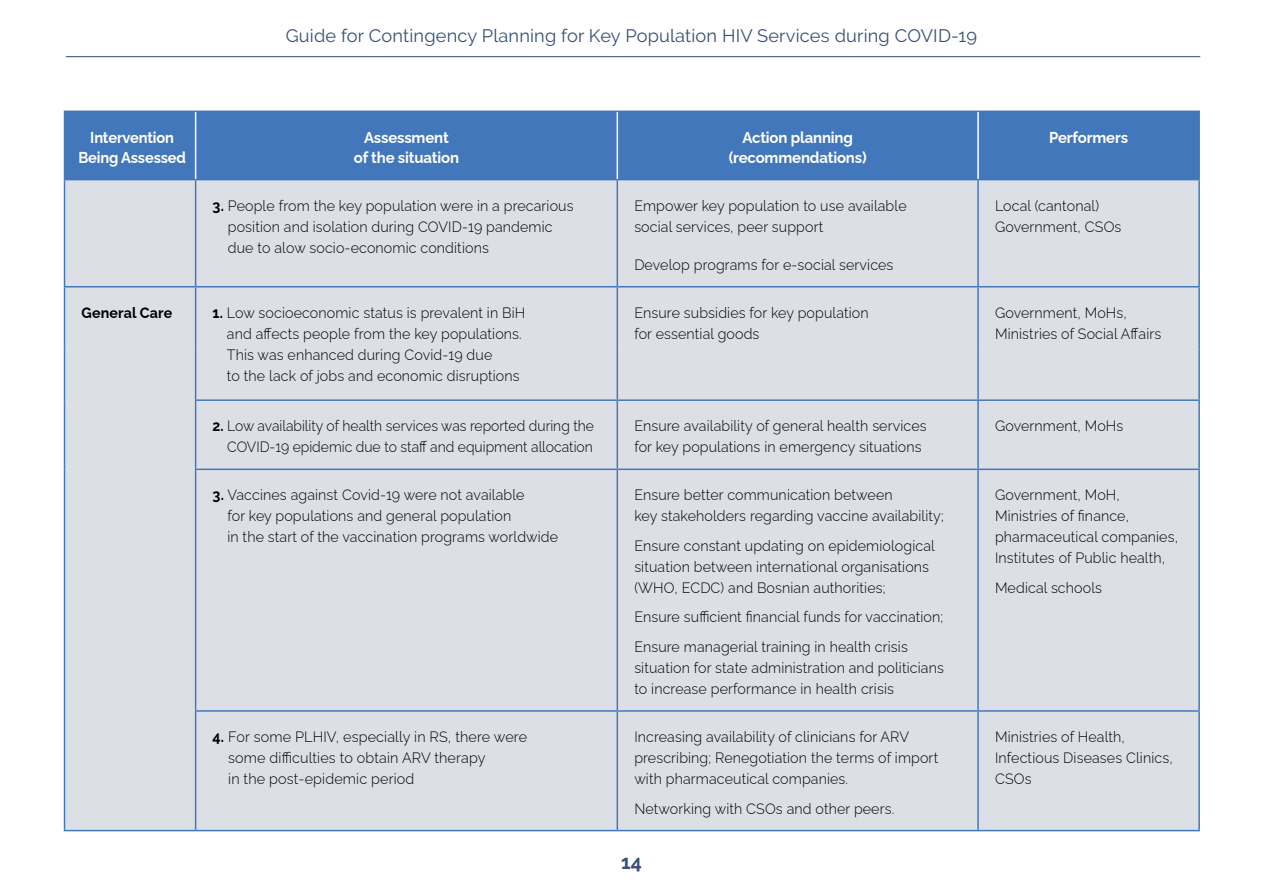
<style>
.page{position:relative;width:1263px;height:893px;background:#fff}
.page>*{position:absolute;margin:0;border:0;box-sizing:border-box;transform-origin:0 0}
.t1{font:700 19.5px "Raleway";color:#395077}
.t2{font:18px "Raleway";letter-spacing:.01em;color:#395077}
.t3{font:700 15.75px/19.5px "Raleway";letter-spacing:-.01em;color:#fff;text-align:center;scale:.95 1}
.t4{font:700 15.75px/19.5px "Raleway";letter-spacing:-.01em;color:#fff;text-align:center;scale:.93 1}
.t5{font:300 15px/21px "Raleway";letter-spacing:.01em;color:#000;scale:.95 1}
.t6{font:300 15px/21px "Raleway";letter-spacing:.01em;color:#000;text-align:right;scale:.93 1}
.t7{font:300 15px/21px "Raleway";letter-spacing:.01em;color:#000;scale:.96 1}
.t8{font:700 15px "Raleway";letter-spacing:.01em;color:#000;scale:.95 1}
.s1{font-weight:700}
</style>
<div class="page">
<hr style="left:66px;top:56px;width:1134px;height:1px;background:#395077">
<div style="left:65px;top:112px;width:1133px;height:67px;background:#4377bb"></div>
<div style="left:65px;top:180px;width:1133px;height:650px;background:#dce0e6"></div>
<hr style="left:64px;top:111px;width:132px;height:1px;background:#4377bb">
<hr style="left:64px;top:112px;width:1px;height:67px;background:#4377bb">
<hr style="left:196px;top:111px;width:421px;height:1px;background:#4377bb">
<hr style="left:617px;top:111px;width:361px;height:1px;background:#4377bb">
<hr style="left:978px;top:111px;width:222px;height:1px;background:#4377bb">
<hr style="left:1198px;top:112px;width:2px;height:67px;background:#4377bb">
<hr style="left:64px;top:179px;width:132px;height:1px;background:#4377bb">
<hr style="left:196px;top:179px;width:421px;height:1px;background:#4377bb">
<hr style="left:617px;top:179px;width:361px;height:1px;background:#4377bb">
<hr style="left:978px;top:179px;width:222px;height:1px;background:#4377bb">
<hr style="left:64px;top:180px;width:1px;height:106px;background:#4377bb">
<hr style="left:64px;top:287px;width:1px;height:62px;background:#4377bb">
<hr style="left:64px;top:349px;width:1px;height:51px;background:#4377bb">
<hr style="left:977px;top:180px;width:2px;height:106px;background:#4377bb">
<hr style="left:1198px;top:180px;width:2px;height:106px;background:#4377bb">
<hr style="left:195px;top:180px;width:1px;height:106px;background:#4377bb">
<hr style="left:617px;top:180px;width:1px;height:106px;background:#4377bb">
<hr style="left:196px;top:286px;width:421px;height:1px;background:#4377bb">
<hr style="left:195px;top:287px;width:1px;height:62px;background:#4377bb">
<hr style="left:617px;top:286px;width:361px;height:1px;background:#4377bb">
<hr style="left:617px;top:287px;width:1px;height:62px;background:#4377bb">
<hr style="left:978px;top:286px;width:222px;height:1px;background:#4377bb">
<hr style="left:977px;top:287px;width:2px;height:62px;background:#4377bb">
<hr style="left:1198px;top:287px;width:2px;height:62px;background:#4377bb">
<hr style="left:617px;top:349px;width:1px;height:50px;background:#4377bb">
<hr style="left:977px;top:349px;width:2px;height:50px;background:#4377bb">
<hr style="left:1198px;top:349px;width:2px;height:50px;background:#4377bb">
<hr style="left:195px;top:349px;width:1px;height:50px;background:#4377bb">
<hr style="left:64px;top:400px;width:1px;height:69px;background:#4377bb">
<hr style="left:195px;top:399px;width:422px;height:2px;background:#4377bb">
<hr style="left:195px;top:401px;width:1px;height:68px;background:#4377bb">
<hr style="left:617px;top:399px;width:361px;height:2px;background:#4377bb">
<hr style="left:617px;top:401px;width:1px;height:68px;background:#4377bb">
<hr style="left:978px;top:399px;width:222px;height:2px;background:#4377bb">
<hr style="left:977px;top:401px;width:2px;height:68px;background:#4377bb">
<hr style="left:1198px;top:401px;width:2px;height:68px;background:#4377bb">
<hr style="left:64px;top:469px;width:1px;height:242px;background:#4377bb">
<hr style="left:64px;top:711px;width:1px;height:119px;background:#4377bb">
<hr style="left:64px;top:830px;width:132px;height:1px;background:#4377bb">
<hr style="left:195px;top:469px;width:422px;height:1px;background:#4377bb">
<hr style="left:195px;top:470px;width:1px;height:240px;background:#4377bb">
<hr style="left:617px;top:469px;width:361px;height:1px;background:#4377bb">
<hr style="left:617px;top:470px;width:1px;height:240px;background:#4377bb">
<hr style="left:978px;top:469px;width:222px;height:1px;background:#4377bb">
<hr style="left:977px;top:470px;width:2px;height:240px;background:#4377bb">
<hr style="left:1198px;top:470px;width:2px;height:240px;background:#4377bb">
<hr style="left:195px;top:710px;width:422px;height:2px;background:#4377bb">
<hr style="left:195px;top:712px;width:1px;height:118px;background:#4377bb">
<hr style="left:617px;top:710px;width:361px;height:2px;background:#4377bb">
<hr style="left:617px;top:712px;width:1px;height:118px;background:#4377bb">
<hr style="left:978px;top:710px;width:222px;height:2px;background:#4377bb">
<hr style="left:977px;top:712px;width:2px;height:118px;background:#4377bb">
<hr style="left:1198px;top:712px;width:2px;height:118px;background:#4377bb">
<hr style="left:196px;top:830px;width:421px;height:1px;background:#4377bb">
<hr style="left:617px;top:830px;width:361px;height:1px;background:#4377bb">
<hr style="left:978px;top:830px;width:222px;height:1px;background:#4377bb">
<hr style="left:195px;top:112px;width:1px;height:67px;background:#fff">
<hr style="left:617px;top:112px;width:1px;height:67px;background:#fff">
<hr style="left:977px;top:112px;width:2px;height:67px;background:#fff">
<hr style="left:64px;top:286px;width:132px;height:1px;background:#4377bb">
<p class="t2" style="left:286px;top:26px;width:693px">Guide for Contingency Planning for Key Population HIV Services during COVID-19</p>
<p class="t4" style="left:78px;top:126px;width:117px">Intervention<br>Being Assessed</p>
<p class="t3" style="left:354px;top:126px;width:112px">Assessment<br>of the situation</p>
<p class="t3" style="left:729px;top:126px;width:147px">Action planning (recommendations)</p>
<p class="t3" style="left:1049px;top:126px;width:85px">Performers</p>
<p class="t5" style="left:228px;top:193px;width:365px;text-indent:-15px"><span class="s1">3.</span> People from the key population were in a precarious position and isolation during COVID-19 pandemic due to alow socio-economic conditions</p>
<p class="t5" style="left:634px;top:193px;width:288px">Empower key population to use available social services, peer support</p>
<p class="t5" style="left:634px;top:252px;width:274px">Develop programs for e-social services</p>
<p class="t5" style="left:995px;top:193px;width:134px">Local (cantonal)<br>Government, CSOs</p>
<p class="t8" style="left:82px;top:301px;width:97px">General Care</p>
<p class="t5" style="left:227px;top:300px;width:315px;text-indent:-14px"><span class="s1">1.</span> Low socioeconomic status is prevalent in BiH and affects people from the key populations.<br>This was enhanced during Covid-19 due<br>to the lack of jobs and economic disruptions</p>
<p class="t5" style="left:634px;top:300px;width:248px">Ensure subsidies for key population for essential goods</p>
<p class="t5" style="left:995px;top:300px;width:176px">Government, MoHs,<br>Ministries of Social Affairs</p>
<p class="t6" style="left:213px;top:414px;width:412px"><span class="s1">2.</span> Low availability of health services was reported during the<br>COVID-19 epidemic due to staff and equipment allocation</p>
<p class="t5" style="left:634px;top:414px;width:309px">Ensure availability of general health services for key populations in emergency situations</p>
<p class="t5" style="left:995px;top:414px;width:136px">Government, MoHs</p>
<p class="t5" style="left:227px;top:483px;width:350px;text-indent:-15px"><span class="s1">3.</span> Vaccines against Covid-19 were not available<br>for key populations and general population<br>in the start of the vaccination programs worldwide</p>
<p class="t5" style="left:634px;top:483px;width:327px">Ensure better communication between<br>key stakeholders regarding vaccine availability;</p>
<p class="t5" style="left:995px;top:483px;width:194px">Government, MoH,<br>Ministries of finance, pharmaceutical companies,<br>Institutes of Public health,</p>
<p class="t5" style="left:995px;top:575px;width:114px">Medical schools</p>
<p class="t5" style="left:634px;top:533px;width:318px">Ensure constant updating on epidemiological situation between international organisations (WHO, ECDC) and Bosnian authorities;</p>
<p class="t5" style="left:634px;top:601px;width:327px;line-height:29.5px">Ensure sufficient financial funds for vaccination;<br>Ensure managerial training in health crisis</p>
<p class="t5" style="left:634px;top:655px;width:327px">situation for state administration and politicians to increase performance in health crisis</p>
<p class="t7" style="left:228px;top:725px;width:313px;text-indent:-16px"><span class="s1">4.</span> For some PLHIV, especially in RS, there were some difficulties to obtain ARV therapy<br>in the post-epidemic period</p>
<p class="t5" style="left:634px;top:725px;width:321px">Increasing availability of clinicians for ARV prescribing; Renegotiation the terms of import with pharmaceutical companies.</p>
<p class="t5" style="left:634px;top:796px;width:275px">Networking with CSOs and other peers.</p>
<h1 class="t1" style="left:621px;top:846px;width:22px">14</h1>
<p class="t5" style="left:995px;top:725px;width:188px">Ministries of Health,<br>Infectious Diseases Clinics,<br>CSOs</p>
</div>
